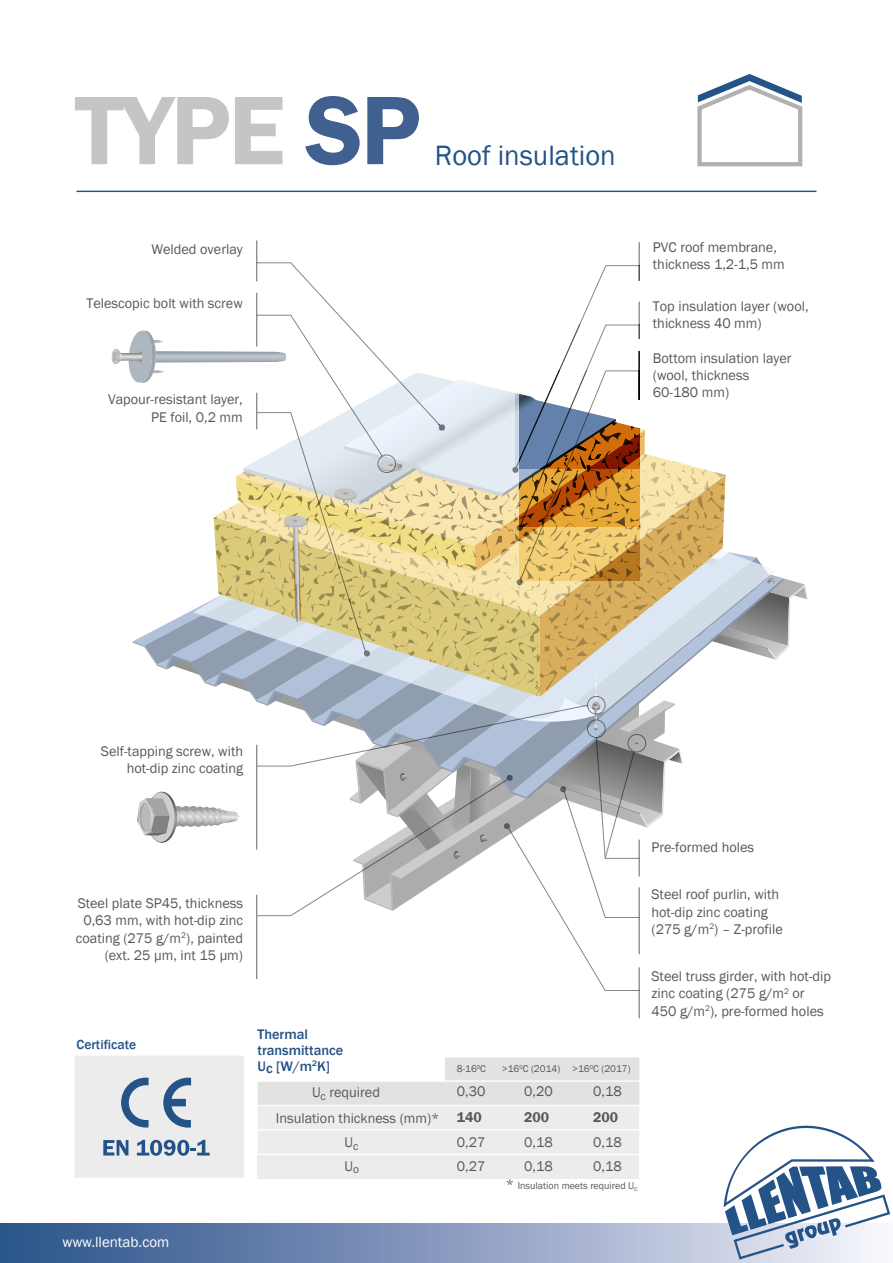
<style>
.page{position:relative;width:893px;height:1263px;background:#fff}
.page>*{position:absolute;margin:0;border:0;box-sizing:border-box;transform-origin:0 0}
.t1{font:600 100.8px "Franklin Gothic";letter-spacing:-.025em;color:#c5c5c5}
.t2{font:28.8px "Franklin Gothic";color:#235387}
.t3{font:15px "Franklin Gothic";color:#fff}
.t4{font:14.4px/17.1px "Franklin Gothic";color:#585857}
.t5{font:600 14.4px "Franklin Gothic";color:#585857}
.t6{font:500 14.25px/15.6px "Franklin Gothic";color:#235387}
.t7{font:500 13.5px "Franklin Gothic";color:#235387}
.t8{font:10.05px "Franklin Gothic";color:#585857}
.t9{font:5.85px "Franklin Gothic";color:#585857}
.s1{color:#406190}
.s2{font-size:10.05px}
.s3{font-size:14.4px}
</style>
<div class="page">
<div style="left:0;top:1223px;width:893px;height:40px;background:linear-gradient(to right,#254d88,#f4f1fb)"></div>
<svg style="left:724px;top:1125px;width:166px;height:134px"></svg>
<hr style="left:77px;top:191px;width:739px;height:1px;background:#235387">
<svg style="left:697px;top:74px;width:106px;height:93px"></svg>
<hr style="left:639px;top:242px;width:1px;height:39px;background:#868686">
<hr style="left:256px;top:240px;width:1px;height:41px;background:#868686">
<hr style="left:639px;top:967px;width:1px;height:51px;background:#868686">
<svg style="left:111px;top:262px;width:697px;height:729px"></svg>
<div style="left:258px;top:1155px;width:381px;height:23px;background:#ececec"></div>
<div style="left:258px;top:1131px;width:381px;height:23px;background:#ececec"></div>
<div style="left:258px;top:1106px;width:381px;height:23px;background:#ececec"></div>
<div style="left:258px;top:1082px;width:381px;height:23px;background:#e2e2e2"></div>
<div style="left:445px;top:1057px;width:194px;height:23px;background:#e2e2e2"></div>
<div style="left:74px;top:1056px;width:170px;height:122px;background:#ececec"></div>
<svg style="left:163px;top:1078px;width:28px;height:49px"></svg>
<svg style="left:121px;top:1077px;width:28px;height:50px"></svg>
<svg style="left:103px;top:1140px;width:25px;height:15px"></svg>
<svg style="left:137px;top:1140px;width:73px;height:16px"></svg>
<h1 class="t1" style="left:75px;top:68px;width:348px">TYPE <span class="s1">SP</span></h1>
<h2 class="t2" style="left:435px;top:137px;width:182px">Roof insulation</h2>
<p class="t4" style="left:151px;top:241px;width:93px">Welded overlay</p>
<p class="t4" style="left:87px;top:295px;width:158px">Telescopic bolt with screw</p>
<p class="t4" style="left:108px;top:391px;width:136px;text-align:right">Vapour-resistant layer,<br>PE foil, 0,2 mm</p>
<p class="t4" style="left:653px;top:239px;width:133px">PVC roof membrane, thickness 1,2-1,5 mm</p>
<p class="t4" style="left:653px;top:298px;width:157px">Top insulation layer (wool, thickness 40 mm)</p>
<p class="t4" style="left:653px;top:350px;width:140px">Bottom insulation layer (wool, thickness<br>60-180 mm)</p>
<p class="t4" style="left:101px;top:743px;width:144px;text-align:right">Self-tapping screw, with hot-dip zinc coating</p>
<p class="t4" style="left:651px;top:839px;width:104px">Pre-formed holes</p>
<p class="t4" style="left:76px;top:895px;width:169px;text-align:right">Steel plate SP45, thickness<br>0,63 mm, with hot-dip zinc coating (275 g/m<sup>2</sup>), painted (ext. 25 µm, int 15 µm)</p>
<p class="t7" style="left:77px;top:1036px;width:61px">Certificate</p>
<p class="t6" style="left:258px;top:1027px;width:87px">Thermal transmittance<br>Uc [W/m<sup>2</sup>K]</p>
<p class="t8" style="left:457px;top:1062px;width:22px">8-16</p>
<p class="t9" style="left:477px;top:1063px;width:11px">0<span class="s2">C</span></p>
<p class="t8" style="left:572px;top:1062px;width:60px">&gt;16<sup>0</sup>C (2017)</p>
<p class="t8" style="left:502px;top:1062px;width:60px">&gt;16<sup>0</sup>C (2014)</p>
<p class="t4" style="left:312px;top:1084px;width:70px">U<sub>c</sub> required</p>
<p class="t4" style="left:457px;top:1083px;width:30px">0,30</p>
<p class="t4" style="left:524px;top:1083px;width:30px">0,20</p>
<p class="t4" style="left:593px;top:1083px;width:30px">0,18</p>
<p class="t4" style="left:276px;top:1109px;width:165px">Insulation thickness (mm)*</p>
<p class="t5" style="left:457px;top:1109px;width:27px">140</p>
<p class="t5" style="left:524px;top:1109px;width:27px">200</p>
<p class="t4" style="left:524px;top:1157px;width:30px">0,18</p>
<p class="t5" style="left:593px;top:1109px;width:27px">200</p>
<p class="t4" style="left:344px;top:1134px;width:15px">U<sub>c</sub></p>
<p class="t4" style="left:457px;top:1134px;width:30px">0,27</p>
<p class="t4" style="left:524px;top:1134px;width:30px">0,18</p>
<p class="t4" style="left:344px;top:1157px;width:16px">U<sub>o</sub></p>
<p class="t4" style="left:593px;top:1134px;width:30px">0,18</p>
<p class="t4" style="left:457px;top:1157px;width:30px">0,27</p>
<p class="t4" style="left:593px;top:1157px;width:30px">0,18</p>
<p class="t8" style="left:506px;top:1180px;width:133px"><span class="s3">*</span> Insulation meets required U<sub>C</sub></p>
<p class="t4" style="left:651px;top:886px;width:133px">Steel roof purlin, with hot-dip zinc coating (275 g/m<sup>2</sup>) – Z-profile</p>
<p class="t4" style="left:651px;top:968px;width:181px">Steel truss girder, with hot-dip zinc coating (275 g/m<sup>2</sup> or<br>450 g/m<sup>2</sup>), pre-formed holes</p>
<p class="t3" style="left:62px;top:1232px;width:108px">www.llentab.com</p>
</div>
